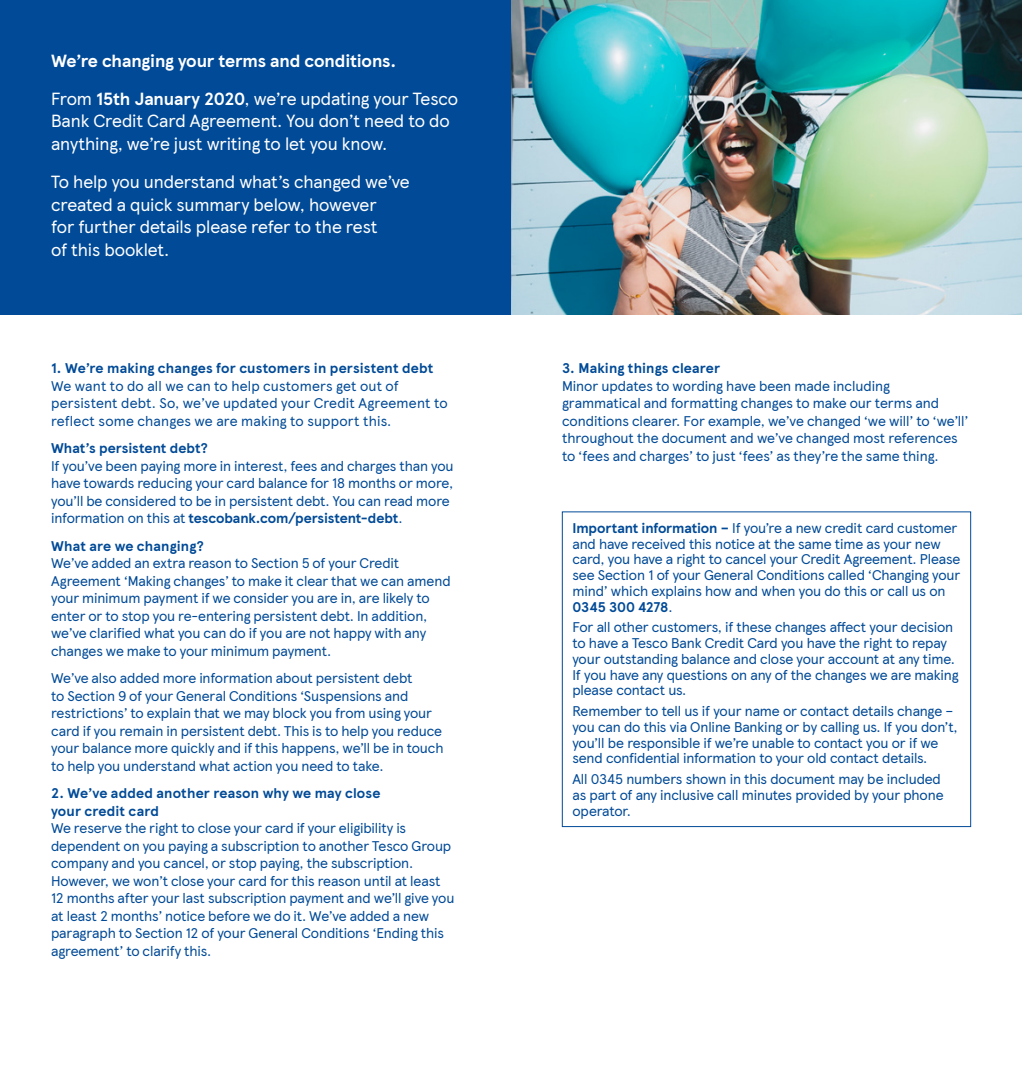
<style>
.page{position:relative;width:1022px;height:1067px;background:#fff}
.page>*{position:absolute;margin:0;border:0;box-sizing:border-box;transform-origin:0 0}
.t1{font:17.5px/22.8px "TESCO Modern";letter-spacing:-.01em;color:#fff}
.t2{font:700 17.5px/37.6px "TESCO Modern";letter-spacing:-.01em;color:#fff}
.t3{font:14px/17.5px "TESCO Modern";letter-spacing:-.01em;color:#004a97}
.t4{font:700 14px/17.5px "TESCO Modern";letter-spacing:.01em;color:#004a97}
.t5{font:14px/17.5px "TESCO Modern";letter-spacing:.01em;color:#004a97}
.s1{font-weight:400}
.s2{font-weight:700}
</style>
<div class="page">
<img style="left:511px;top:0;width:511px;height:315px">
<div style="left:0;top:0;width:511px;height:315px;background:#004a97"></div>
<div style="left:562px;top:511px;width:409px;height:315px;border:1px solid #004a97"></div>
<p class="t2" style="left:51px;top:41px;width:409px">We’re changing your terms and conditions.<br><span class="s1">From</span> 15th January 2020<span class="s1">, we’re updating your Tesco</span></p>
<p class="t1" style="left:51px;top:109px;width:400px">Bank Credit Card Agreement. You don’t need to do anything, we’re just writing to let you know.</p>
<p class="t1" style="left:51px;top:169px;width:360px">To help you understand what’s changed we’ve created a quick summary below, however<br>for further details please refer to the rest<br>of this booklet.</p>
<p class="t4" style="left:51px;top:359px;width:384px">1. We’re making changes for customers in persistent debt</p>
<p class="t5" style="left:51px;top:376px;width:398px">We want to do all we can to help customers get out of persistent debt. So, we’ve updated your Credit Agreement to reflect some changes we are making to support this.</p>
<p class="t4" style="left:51px;top:439px;width:158px">What’s persistent debt?</p>
<p class="t3" style="left:51px;top:456px;width:404px">If you’ve been paying more in interest, fees and charges than you have towards reducing your card balance for 18 months or more, you’ll be considered to be in persistent debt. You can read more information on this at <span class="s2">tescobank.com/persistent-debt</span>.</p>
<p class="t4" style="left:51px;top:536px;width:154px">What are we changing?</p>
<p class="t3" style="left:51px;top:553px;width:401px">We’ve added an extra reason to Section 5 of your Credit Agreement ‘Making changes’ to make it clear that we can amend your minimum payment if we consider you are in, are likely to enter or to stop you re-entering persistent debt. In addition, we’ve clarified what you can do if you are not happy with any changes we make to your minimum payment.</p>
<p class="t3" style="left:51px;top:668px;width:394px">We’ve also added more information about persistent debt<br>to Section 9 of your General Conditions ‘Suspensions and restrictions’ to explain that we may block you from using your card if you remain in persistent debt. This is to help you reduce your balance more quickly and if this happens, we’ll be in touch to help you understand what action you need to take.</p>
<p class="t4" style="left:51px;top:783px;width:331px">2. We’ve added another reason why we may close your credit card</p>
<p class="t3" style="left:51px;top:818px;width:405px">We reserve the right to close your card if your eligibility is dependent on you paying a subscription to another Tesco Group company and you cancel, or stop paying, the subscription.<br>However, we won’t close your card for this reason until at least 12 months after your last subscription payment and we’ll give you at least 2 months’ notice before we do it. We’ve added a new paragraph to Section 12 of your General Conditions ‘Ending this agreement’ to clarify this.</p>
<p class="t4" style="left:562px;top:359px;width:160px">3. Making things clearer</p>
<p class="t3" style="left:562px;top:376px;width:408px">Minor updates to wording have been made including grammatical and formatting changes to make our terms and conditions clearer. For example, we’ve changed ‘we will’ to ‘we’ll’ throughout the document and we’ve changed most references to ‘fees and charges’ to just ‘fees’ as they’re the same thing.</p>
<p class="t3" style="left:572px;top:519px;width:389px;line-height:15.8px"><span class="s2">Important information –</span> If you’re a new credit card customer and have received this notice at the same time as your new card, you have a right to cancel your Credit Agreement. Please see Section 1 of your General Conditions called ‘Changing your mind’ which explains how and when you do this or call us on <span class="s2">0345 300 4278</span>.</p>
<p class="t3" style="left:572px;top:618px;width:388px;line-height:15.8px">For all other customers, if these changes affect your decision to have a Tesco Bank Credit Card you have the right to repay your outstanding balance and close your account at any time.<br>If you have any questions on any of the changes we are making please contact us.</p>
<p class="t3" style="left:572px;top:702px;width:387px;line-height:15.8px">Remember to tell us if your name or contact details change – you can do this via Online Banking or by calling us. If you don’t, you’ll be responsible if we’re unable to contact you or if we send confidential information to your old contact details.</p>
<p class="t3" style="left:572px;top:770px;width:373px;line-height:15.8px">All 0345 numbers shown in this document may be included as part of any inclusive call minutes provided by your phone operator.</p>
</div>
